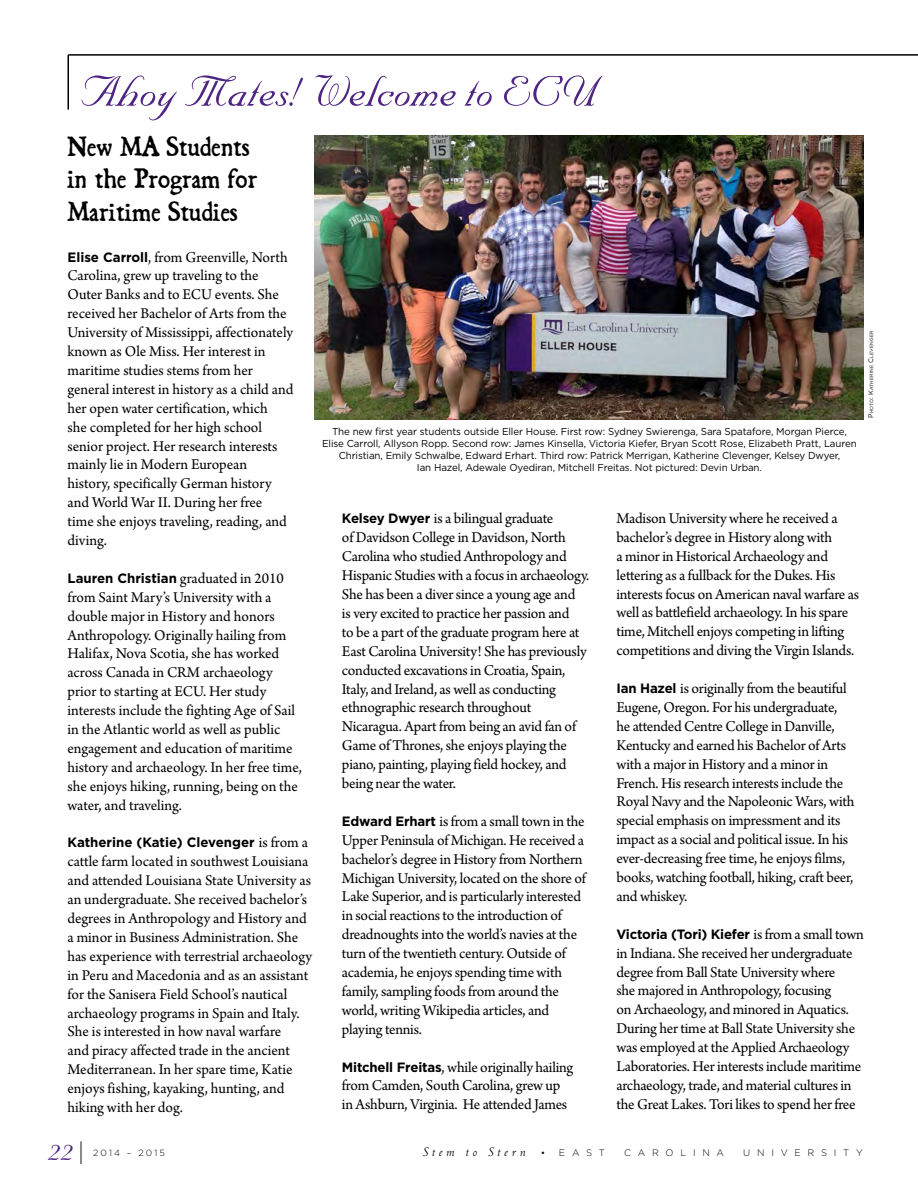
<style>
.page{position:relative;width:918px;height:1188px;background:#fff}
.page>*{position:absolute;margin:0;border:0;box-sizing:border-box;transform-origin:0 0}
.t1{font:51px "Nuptial Script";color:#4f2683}
.t2{font:37.5px "Nuptial Script";color:#4f2683}
.t3{font:31.5px/32.2px "Black Beard";letter-spacing:.015em;color:#000}
.t4{font:15.75px/18.9px "Arno Pro";letter-spacing:-.015em;color:#000}
.t5{font:italic 14.25px "Centaur MT Std";letter-spacing:.27em;color:#000}
.t6{font:700 13.5px "Gotham";color:#000}
.t7{font:10.05px/12px "Gotham";letter-spacing:-.01em;color:#000;text-align:center}
.t8{font:300 9.45px "Gotham";letter-spacing:.715em;color:#000}
.t9{font:300 9px "Gotham";letter-spacing:.23em;color:#000}
.t10{font:4.65px "Gotham";letter-spacing:.03em;color:#000}
.s1{font-size:54.6px}
.s2{font-family:"Gotham";font-weight:700;font-size:13.5px}
.s3{font-family:"Arno Pro";font-weight:400;font-size:15.75px}
.s4{font-size:6.6px}
.s5{font-size:9px}
</style>
<div class="page">
<hr style="left:80px;top:1141px;width:2px;height:23px;background:#636466">
<hr style="left:68px;top:54px;width:850px;height:2px;background:#000">
<hr style="left:68px;top:55px;width:1px;height:55px;background:#000">
<img style="left:315px;top:135px;width:549px;height:284px">
<h1 class="t1" style="left:81px;top:63px;width:518px">Ahoy Mates<span class="s1">!</span> Welcome to ECU</h1>
<h3 class="t3" style="left:68px;top:130px;width:191px">New MA Students in the Program for<br>Maritime Studies</h3>
<p class="t4" style="left:68px;top:248px;width:228px"><span class="s2">Elise Carroll</span>, from Greenville, North Carolina, grew up traveling to the Outer Banks and to ECU events. She received her Bachelor of Arts from the University of Mississippi, affectionately known as Ole Miss. Her interest in maritime studies stems from her general interest in history as a child and her open water certification, which<br>she completed for her high school senior project. Her research interests mainly lie in Modern European history, specifically German history and World War II. During her free<br>time she enjoys traveling, reading, and diving.</p>
<p class="t6" style="left:68px;top:570px;width:218px">Lauren Christian <span class="s3">graduated in 2010</span></p>
<p class="t4" style="left:68px;top:588px;width:236px">from Saint Mary’s University with a double major in History and honors Anthropology. Originally hailing from Halifax, Nova Scotia, she has worked across Canada in CRM archaeology prior to starting at ECU. Her study interests include the fighting Age of Sail in the Atlantic world as well as public engagement and education of maritime history and archaeology. In her free time, she enjoys hiking, running, being on the water, and traveling.</p>
<p class="t6" style="left:68px;top:835px;width:242px">Katherine (Katie) Clevenger <span class="s3">is from a</span></p>
<p class="t4" style="left:67px;top:853px;width:246px">cattle farm located in southwest Louisiana and attended Louisiana State University as an undergraduate. She received bachelor’s degrees in Anthropology and History and a minor in Business Administration. She has experience with terrestrial archaeology in Peru and Macedonia and as an assistant for the Sanisera Field School’s nautical archaeology programs in Spain and Italy.<br>She is interested in how naval warfare<br>and piracy affected trade in the ancient Mediterranean. In her spare time, Katie enjoys fishing, kayaking, hunting, and hiking with her dog.</p>
<p class="t7" style="left:322px;top:425px;width:536px">The new first year students outside Eller House. First row: Sydney Swierenga, Sara Spatafore, Morgan Pierce, Elise Carroll, Allyson Ropp. Second row: James Kinsella, Victoria Kiefer, Bryan Scott Rose, Elizabeth Pratt, Lauren Christian, Emily Schwalbe, Edward Erhart. Third row: Patrick Merrigan, Katherine Clevenger, Kelsey Dwyer,<br>Ian Hazel, Adewale Oyediran, Mitchell Freitas. Not pictured: Devin Urban.</p>
<p class="t10" style="left:869px;top:418px;width:89px;rotate:-90deg"><span class="s4">P</span>hoto<span class="s4">: K</span>atherine <span class="s4">C</span>levenger</p>
<p class="t4" style="left:342px;top:510px;width:249px"><span class="s2">Kelsey Dwyer</span> is a bilingual graduate<br>of Davidson College in Davidson, North Carolina who studied Anthropology and Hispanic Studies with a focus in archaeology.<br>She has been a diver since a young age and<br>is very excited to practice her passion and<br>to be a part of the graduate program here at East Carolina University! She has previously conducted excavations in Croatia, Spain, Italy, and Ireland, as well as conducting ethnographic research throughout Nicaragua. Apart from being an avid fan of Game of Thrones, she enjoys playing the piano, painting, playing field hockey, and being near the water.</p>
<p class="t4" style="left:342px;top:812px;width:245px"><span class="s2">Edward Erhart</span> is from a small town in the Upper Peninsula of Michigan. He received a bachelor’s degree in History from Northern Michigan University, located on the shore of Lake Superior, and is particularly interested in social reactions to the introduction of dreadnoughts into the world’s navies at the turn of the twentieth century. Outside of academia, he enjoys spending time with family, sampling foods from around the world, writing Wikipedia articles, and playing tennis.</p>
<p class="t4" style="left:342px;top:1058px;width:233px"><span class="s2">Mitchell Freitas</span>, while originally hailing from Camden, South Carolina, grew up in Ashburn, Virginia. He attended James</p>
<p class="t4" style="left:616px;top:510px;width:244px">Madison University where he received a bachelor’s degree in History along with<br>a minor in Historical Archaeology and lettering as a fullback for the Dukes. His interests focus on American naval warfare as well as battlefield archaeology. In his spare time, Mitchell enjoys competing in lifting competitions and diving the Virgin Islands.</p>
<p class="t4" style="left:616px;top:680px;width:240px"><span class="s2">Ian Hazel</span> is originally from the beautiful Eugene, Oregon. For his undergraduate, he attended Centre College in Danville, Kentucky and earned his Bachelor of Arts with a major in History and a minor in French. His research interests include the Royal Navy and the Napoleonic Wars, with special emphasis on impressment and its impact as a social and political issue. In his ever-decreasing free time, he enjoys films, books, watching football, hiking, craft beer, and whiskey.</p>
<p class="t6" style="left:616px;top:926px;width:249px">Victoria (Tori) Kiefer <span class="s3">is from a small town</span></p>
<p class="t4" style="left:616px;top:944px;width:246px">in Indiana. She received her undergraduate degree from Ball State University where<br>she majored in Anthropology, focusing<br>on Archaeology, and minored in Aquatics.<br>During her time at Ball State University she was employed at the Applied Archaeology Laboratories. Her interests include maritime archaeology, trade, and material cultures in the Great Lakes. Tori likes to spend her free</p>
<h2 class="t2" style="left:49px;top:1128px;width:26px">22</h2>
<p class="t9" style="left:93px;top:1148px;width:73px">2014 – 2015</p>
<p class="t5" style="left:423px;top:1143px;width:123px">Stem to Stern <span class="s5">•</span></p>
<p class="t8" style="left:559px;top:1148px;width:47px">EAST</p>
<p class="t8" style="left:624px;top:1148px;width:101px">CAROLINA</p>
<p class="t8" style="left:743px;top:1148px;width:121px">UNIVERSITY</p>
</div>
